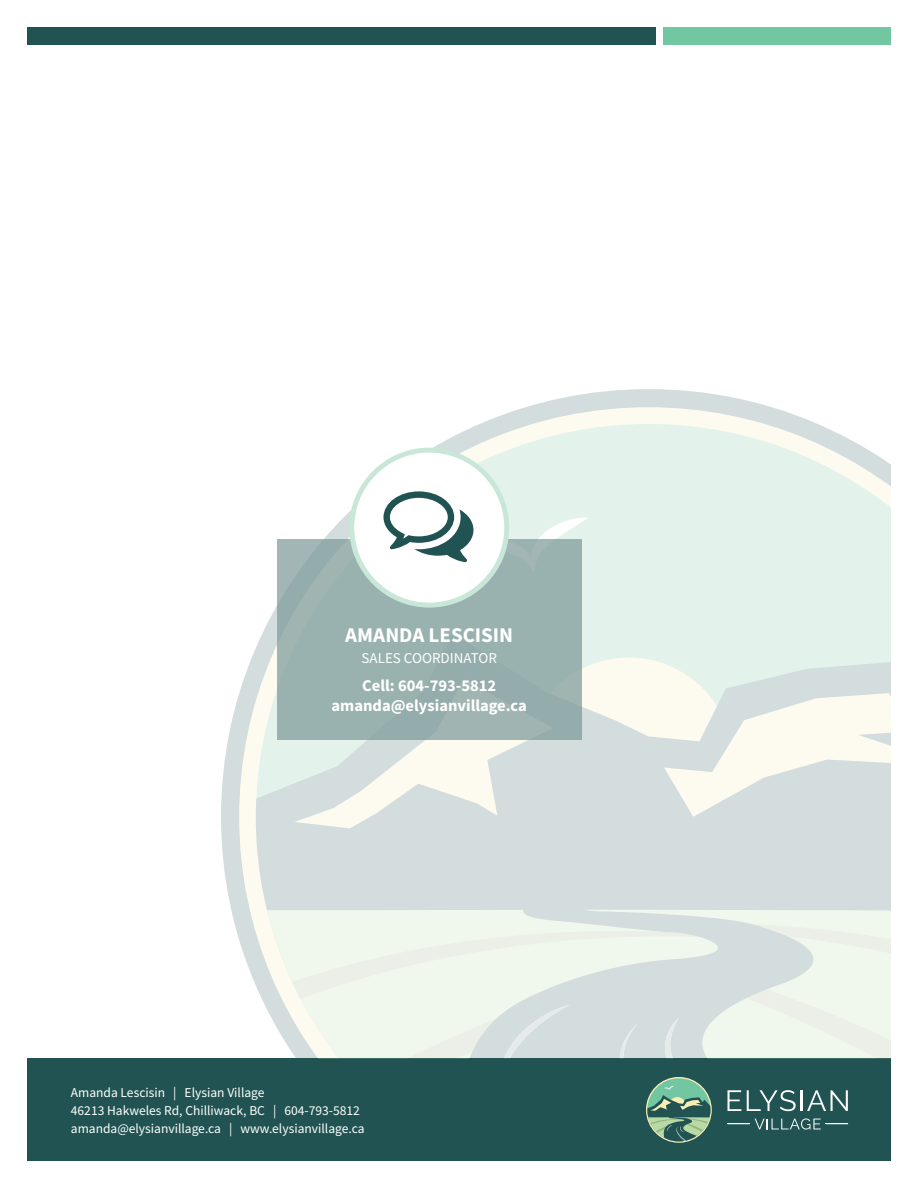
<style>
.page{position:relative;width:918px;height:1188px;background:#fff}
.page>*{position:absolute;margin:0;border:0;box-sizing:border-box;transform-origin:0 0}
.t1{font:700 21px "Source Sans Pro";color:#fff}
.t2{font:700 16.5px/19.5px "Source Sans Pro";color:#fff;text-align:center}
.t3{font:15px "Source Sans Pro";color:#fff}
.t4{font:13.5px/18px "Source Sans Pro";color:#fff}
</style>
<div class="page">
<div style="left:27px;top:27px;width:628px;height:18px;background:#205352"></div>
<div style="left:664px;top:27px;width:227px;height:18px;background:#72c6a1"></div>
<div style="left:27px;top:1059px;width:864px;height:102px;background:#205352"></div>
<svg style="left:646px;top:1077px;width:66px;height:66px"></svg>
<svg style="left:728px;top:1090px;width:13px;height:21px"></svg>
<svg style="left:747px;top:1090px;width:49px;height:21px"></svg>
<hr style="left:801px;top:1090px;width:2px;height:21px;background:#fff">
<svg style="left:807px;top:1090px;width:41px;height:21px"></svg>
<svg style="left:728px;top:1118px;width:120px;height:12px"></svg>
<svg style="left:221px;top:389px;width:596px;height:670px"></svg>
<svg style="left:256px;top:424px;width:635px;height:209px;fill:#e3f3ec"></svg>
<svg style="left:256px;top:917px;width:153px;height:24px;background:#f1f7ed"></svg>
<svg style="left:256px;top:941px;width:153px;height:118px;fill:#f0f7ed"></svg>
<svg style="left:256px;top:633px;width:635px;height:278px;background:#d9e3e1"></svg>
<svg style="left:294px;top:740px;width:259px;height:88px"></svg>
<svg style="left:664px;top:693px;width:227px;height:124px"></svg>
<svg style="left:409px;top:885px;width:482px;height:174px;background:#e2eae4"></svg>
<svg style="left:499px;top:1005px;width:71px;height:54px;background:#d2dcdc"></svg>
<svg style="left:600px;top:933px;width:291px;height:126px;background:#e1e9e4"></svg>
<div style="left:277px;top:539px;width:304px;height:201px;background:#99b2af"></div>
<div style="left:352px;top:450px;width:155px;height:155px;background:#fff;border-radius:50%"></div>
<svg style="left:277px;top:491px;width:311px;height:178px"></svg>
<h1 class="t1" style="left:345px;top:621px;width:169px">AMANDA LESCISIN</h1>
<p class="t3" style="left:362px;top:649px;width:137px">SALES COORDINATOR</p>
<p class="t2" style="left:332px;top:676px;width:197px">Cell: 604-793-5812 amanda@elysianvillage.ca</p>
<p class="t4" style="left:71px;top:1083px;width:295px">Amanda Lescisin | Elysian Village<br>46213 Hakweles Rd, Chilliwack, BC | 604-793-5812 amanda@elysianvillage.ca | www.elysianvillage.ca</p>
</div>
